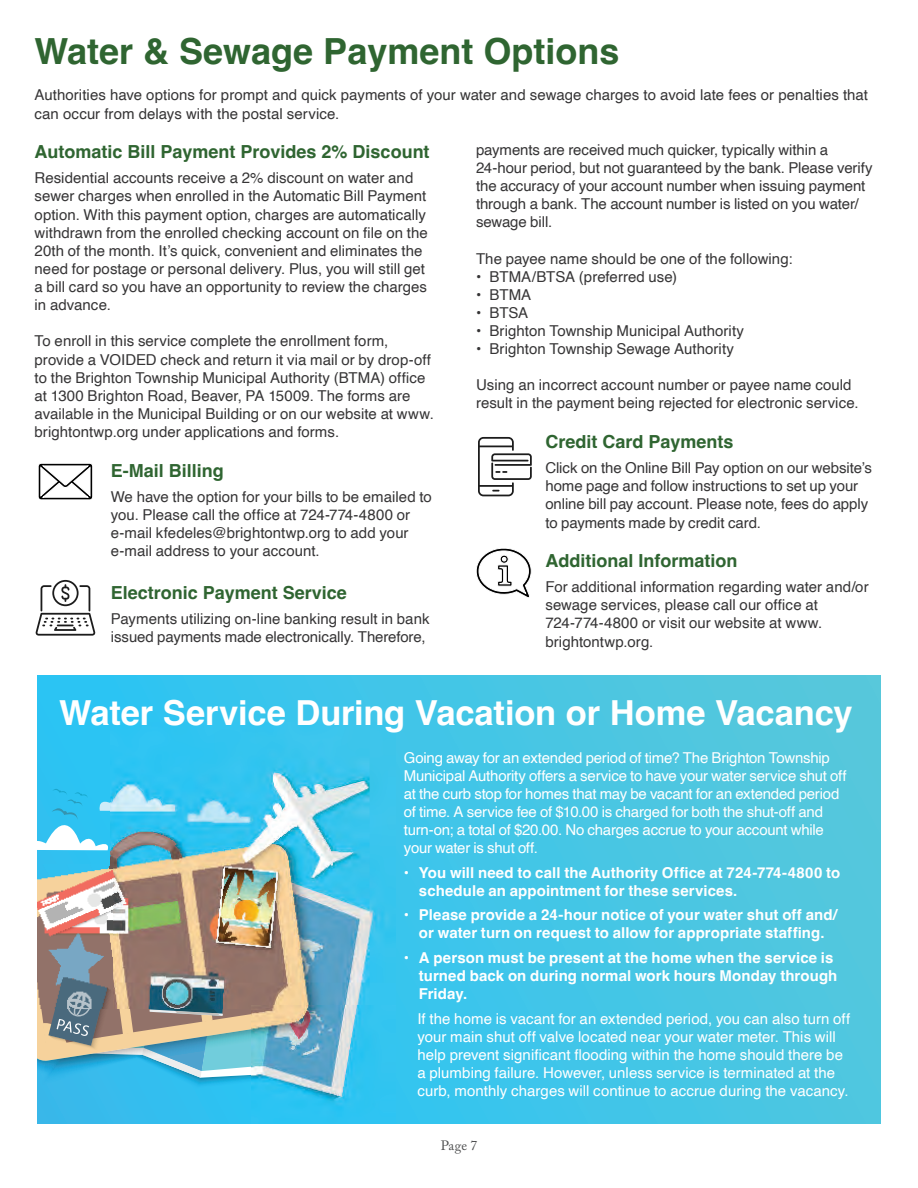
<style>
.page{position:relative;width:918px;height:1188px;background:#fff}
.page>*{position:absolute;margin:0;border:0;box-sizing:border-box;transform-origin:0 0}
.Headline_1{font:700 36px "Helvetica";color:#2f6531}
.Headline_1-2{font:700 34.5px "Helvetica";letter-spacing:-.005em;color:#fff}
.Sub_Head_1{font:700 18px "Helvetica";color:#2f6531}
.Body_1{font:15px/18.1px "Helvetica";color:#363536}
.Body_1-2{font:15px/18px "Helvetica";letter-spacing:-.01em;color:#fff}
.body_1_bullets{font:700 15px/18px "Helvetica";letter-spacing:.005em;color:#fff}
.Headline_1-3{font:15px/18.1px "Helvetica";letter-spacing:.005em;color:#363536}
.t1{font:13.5px "Adobe Caslon Pro";color:#4b4c4d}
</style>
<div class="page">
<svg style="left:36px;top:580px;width:59px;height:56px"></svg>
<div style="left:37px;top:675px;width:843px;height:449px;background:linear-gradient(to right,#2cc2f3,#54c8dd)"></div>
<svg style="left:37px;top:772px;width:215px;height:317px;background:#70b7c8"></svg>
<img style="left:110px;top:723px;width:285px;height:286px">
<img style="left:37px;top:864px;width:75px;height:145px">
<img style="left:252px;top:1006px;width:143px;height:118px">
<svg style="left:478px;top:437px;width:54px;height:59px"></svg>
<svg style="left:476px;top:548px;width:56px;height:50px"></svg>
<svg style="left:38px;top:463px;width:55px;height:37px"></svg>
<p class="Headline_1" style="left:35px;top:30px;width:586px">Water &amp; Sewage Payment Options</p>
<p class="Headline_1-3" style="left:35px;top:87px;width:835px">Authorities have options for prompt and quick payments of your water and sewage charges to avoid late fees or penalties that can occur from delays with the postal service.</p>
<p class="Sub_Head_1" style="left:35px;top:141px;width:397px">Automatic Bill Payment Provides 2% Discount</p>
<p class="Body_1" style="left:35px;top:169px;width:395px">Residential accounts receive a 2% discount on water and sewer charges when enrolled in the Automatic Bill Payment option. With this payment option, charges are automatically withdrawn from the enrolled checking account on file on the 20th of the month. It’s quick, convenient and eliminates the need for postage or personal delivery. Plus, you will still get a bill card so you have an opportunity to review the charges in advance.</p>
<p class="Body_1" style="left:35px;top:333px;width:401px">To enroll in this service complete the enrollment form, provide a VOIDED check and return it via mail or by drop-off to the Brighton Township Municipal Authority (BTMA) office at 1300 Brighton Road, Beaver, PA 15009. The forms are available in the Municipal Building or on our website at www. brightontwp.org under applications and forms.</p>
<p class="Sub_Head_1" style="left:111px;top:459px;width:115px">E-Mail Billing</p>
<p class="Body_1" style="left:111px;top:488px;width:323px">We have the option for your bills to be emailed to you. Please call the office at 724-774-4800 or e-mail kfedeles@brightontwp.org to add your e-mail address to your account.</p>
<p class="Sub_Head_1" style="left:111px;top:582px;width:238px">Electronic Payment Service</p>
<p class="Body_1" style="left:111px;top:610px;width:320px">Payments utilizing on-line banking result in bank issued payments made electronically. Therefore,</p>
<p class="Body_1" style="left:476px;top:141px;width:398px">payments are received much quicker, typically within a 24-hour period, but not guaranteed by the bank. Please verify the accuracy of your account number when issuing payment through a bank. The account number is listed on you water/ sewage bill.</p>
<p class="Body_1" style="left:476px;top:250px;width:318px">The payee name should be one of the following:</p>
<p class="Body_1" style="left:476px;top:268px;width:203px">• BTMA/BTSA (preferred use)</p>
<p class="Body_1" style="left:476px;top:286px;width:57px">• BTMA</p>
<p class="Body_1" style="left:476px;top:304px;width:54px">• BTSA</p>
<p class="Body_1" style="left:476px;top:322px;width:270px">• Brighton Township Municipal Authority</p>
<p class="Body_1" style="left:476px;top:340px;width:260px">• Brighton Township Sewage Authority</p>
<p class="Body_1" style="left:476px;top:376px;width:384px">Using an incorrect account number or payee name could result in the payment being rejected for electronic service.</p>
<p class="Sub_Head_1" style="left:545px;top:431px;width:190px">Credit Card Payments</p>
<p class="Body_1" style="left:545px;top:459px;width:328px">Click on the Online Bill Pay option on our website’s home page and follow instructions to set up your online bill pay account. Please note, fees do apply to payments made by credit card.</p>
<p class="Sub_Head_1" style="left:545px;top:550px;width:194px">Additional Information</p>
<p class="Body_1" style="left:545px;top:578px;width:325px">For additional information regarding water and/or sewage services, please call our office at 724-774-4800 or visit our website at www. brightontwp.org.</p>
<p class="Headline_1-2" style="left:59px;top:692px;width:795px">Water Service During Vacation or Home Vacancy</p>
<p class="Body_1-2" style="left:404px;top:749px;width:444px">Going away for an extended period of time? The Brighton Township Municipal Authority offers a service to have your water service shut off at the curb stop for homes that may be vacant for an extended period of time. A service fee of $10.00 is charged for both the shut-off and turn-on; a total of $20.00. No charges accrue to your account while your water is shut off.</p>
<p class="body_1_bullets" style="left:419px;top:865px;width:423px;text-indent:-15px">• You will need to call the Authority Office at 724-774-4800 to schedule an appointment for these services.</p>
<p class="body_1_bullets" style="left:404px;top:908px;width:435px;text-align:center">• Please provide a 24-hour notice of your water shut off and/ or water turn on request to allow for appropriate staffing.</p>
<p class="body_1_bullets" style="left:419px;top:951px;width:420px;text-indent:-15px">• A person must be present at the home when the service is turned back on during normal work hours Monday through<br>Friday.</p>
<p class="Body_1-2" style="left:417px;top:1010px;width:434px">If the home is vacant for an extended period, you can also turn off your main shut off valve located near your water meter. This will help prevent significant flooding within the home should there be a plumbing failure. However, unless service is terminated at the curb, monthly charges will continue to accrue during the vacancy.</p>
<p class="t1" style="left:441px;top:1138px;width:38px">Page 7</p>
</div>
